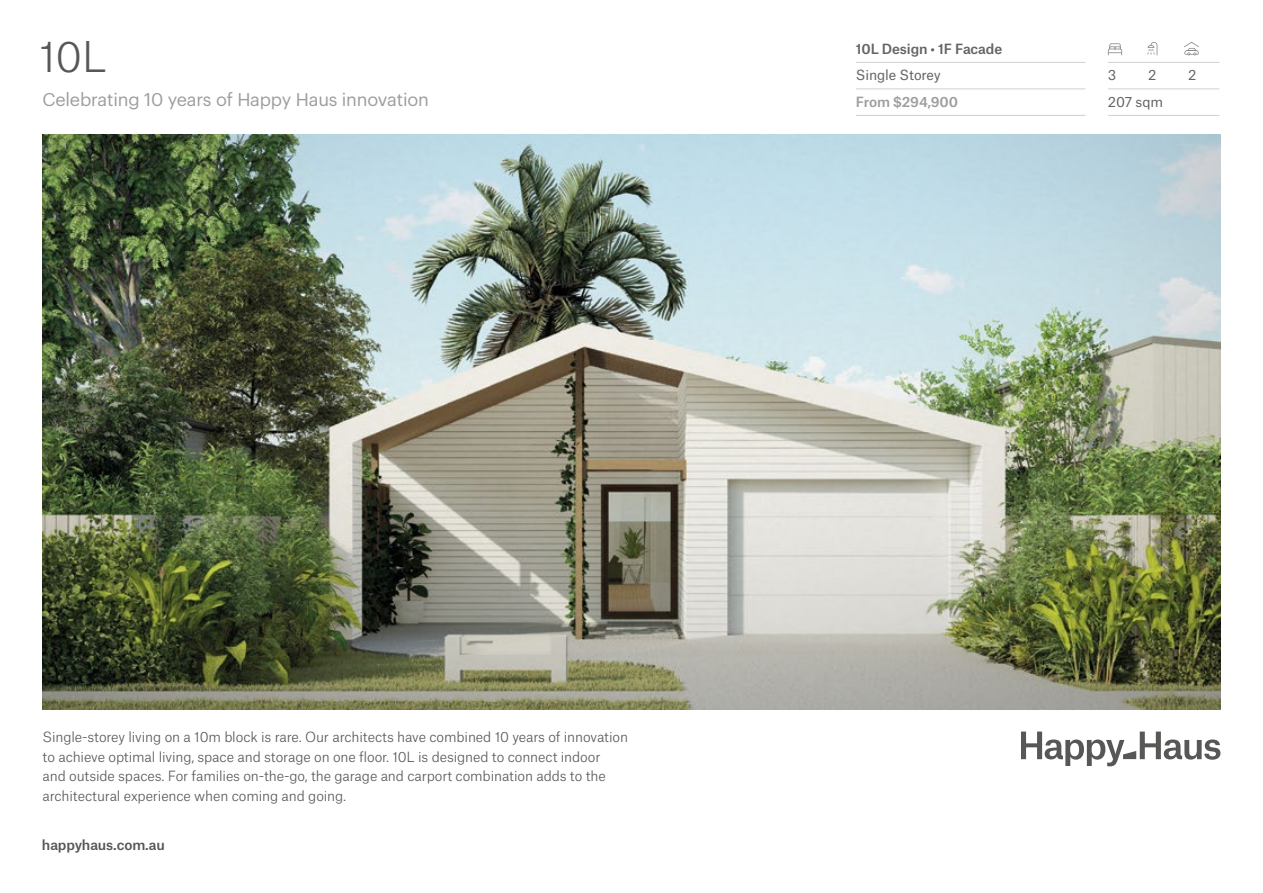
<style>
.page{position:relative;width:1263px;height:893px;background:#fff}
.page>*{position:absolute;margin:0;border:0;box-sizing:border-box;transform-origin:0 0}
.t1{font:300 40.5px "Atlas Grotesk";color:#575756}
.t2{font:18px "Graphik";letter-spacing:-.01em;color:#9d9d9c}
.t3{font:300 13.5px/19.5px "Atlas Grotesk";letter-spacing:-.01em;color:#575756}
.t4{font:13.5px "Atlas Grotesk";letter-spacing:-.01em;color:#646363}
.t5{font:500 13.5px "Atlas Grotesk";letter-spacing:-.01em;color:#646363}
.t6{font:500 13.5px "Atlas Grotesk";letter-spacing:-.01em;color:#575756}
.t7{font:500 13.5px "Atlas Grotesk";letter-spacing:-.01em;color:#9d9d9c}
</style>
<div class="page">
<svg style="left:1021px;top:732px;width:199px;height:34px"></svg>
<svg style="left:1108px;top:43px;width:14px;height:12px"></svg>
<svg style="left:1184px;top:42px;width:15px;height:13px"></svg>
<svg style="left:1147px;top:42px;width:10px;height:13px"></svg>
<hr style="left:856px;top:62px;width:229px;height:1px;background:#d0d0d0">
<hr style="left:856px;top:89px;width:229px;height:1px;background:#d0d0d0">
<hr style="left:856px;top:115px;width:229px;height:1px;background:#d0d0d0">
<hr style="left:1108px;top:62px;width:111px;height:1px;background:#d0d0d0">
<hr style="left:1108px;top:89px;width:111px;height:1px;background:#d0d0d0">
<hr style="left:1108px;top:115px;width:111px;height:1px;background:#d0d0d0">
<img style="left:43px;top:135px;width:1177px;height:574px">
<h1 class="t1" style="left:39px;top:25px;width:69px">10L</h1>
<p class="t5" style="left:856px;top:38px;width:148px">10L Design • 1F Facade</p>
<p class="t4" style="left:856px;top:64px;width:86px">Single Storey</p>
<p class="t7" style="left:856px;top:91px;width:104px">From $294,900</p>
<p class="t4" style="left:1108px;top:64px;width:10px">3</p>
<p class="t4" style="left:1148px;top:64px;width:10px">2</p>
<p class="t4" style="left:1188px;top:64px;width:10px">2</p>
<h2 class="t2" style="left:43px;top:86px;width:388px">Celebrating 10 years of Happy Haus innovation</h2>
<p class="t4" style="left:1108px;top:91px;width:57px">207 sqm</p>
<p class="t3" style="left:43px;top:726px;width:587px">Single-storey living on a 10m block is rare. Our architects have combined 10 years of innovation to achieve optimal living, space and storage on one floor. 10L is designed to connect indoor<br>and outside spaces. For families on-the-go, the garage and carport combination adds to the architectural experience when coming and going.</p>
<p class="t6" style="left:42px;top:834px;width:124px">happyhaus.com.au</p>
</div>
